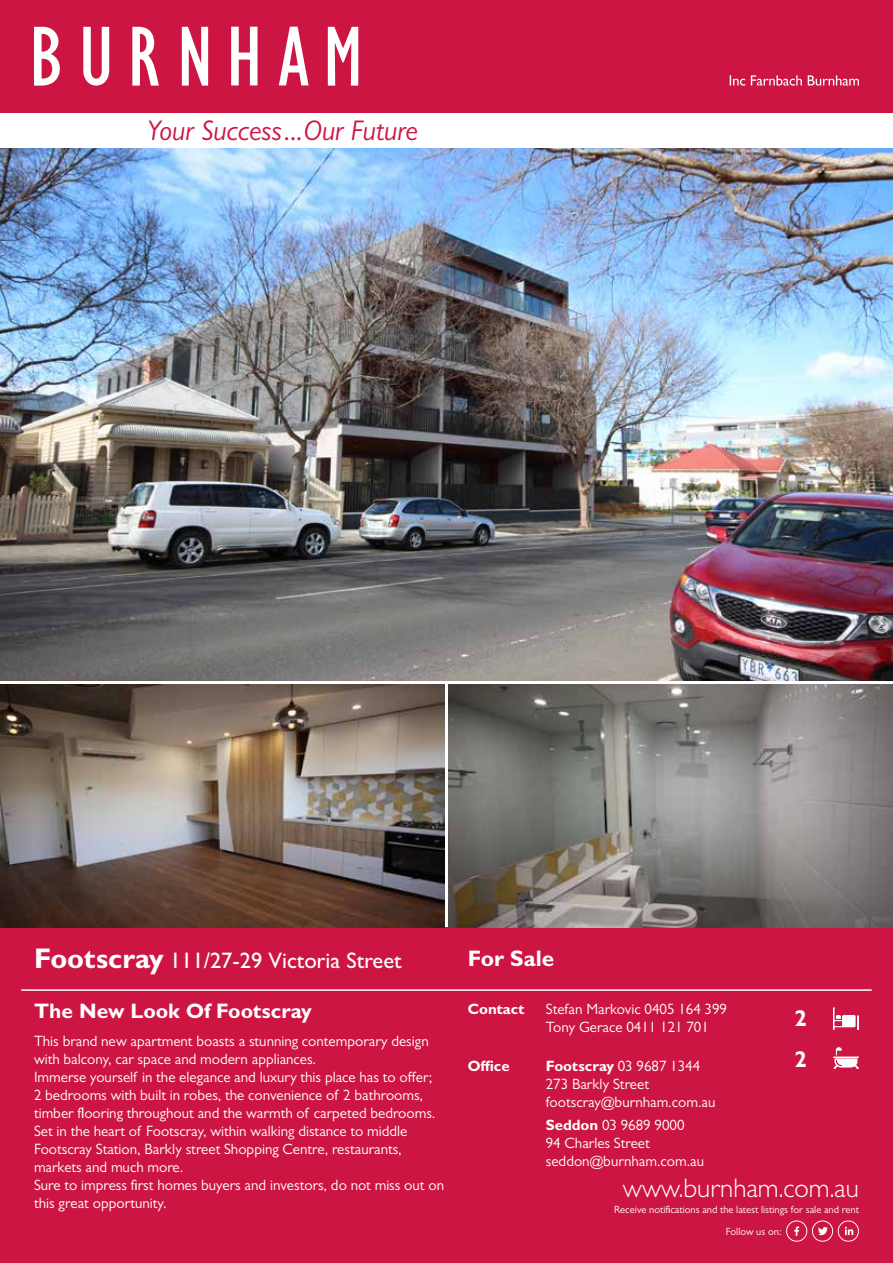
<style>
.page{position:relative;width:893px;height:1263px;background:#fff}
.page>*{position:absolute;margin:0;border:0;box-sizing:border-box;transform-origin:0 0}
.t1{font:italic 28.5px "Gill Sans MT Pro";color:#cd1543}
.t2{font:300 27px "Gill Sans MT Pro";color:#fff}
.t3{font:500 22.5px "Gill Sans MT Pro";color:#fff}
.t4{font:700 22.5px "Gill Sans MT Pro";color:#fff}
.t5{font:700 22.5px/40.5px "Gill Sans";color:#fff}
.t6{font:700 21px "Gill Sans MT Pro";color:#fff}
.t7{font:15px/18px "Gill Sans MT Pro";color:#fff}
.t8{font:700 15px "Gill Sans MT Pro";color:#fff}
.t9{font:10.5px/22px "Gill Sans MT Pro";color:#fff}
.s1{font-weight:700;font-size:28.5px}
.s2{font-weight:700}
</style>
<div class="page">
<div style="left:0;top:0;width:893px;height:113px;background:#cd1543"></div>
<svg style="left:34px;top:27px;width:26px;height:59px"></svg>
<svg style="left:83px;top:27px;width:26px;height:59px"></svg>
<svg style="left:132px;top:27px;width:27px;height:59px"></svg>
<svg style="left:182px;top:27px;width:26px;height:59px"></svg>
<svg style="left:231px;top:27px;width:26px;height:58px"></svg>
<svg style="left:279px;top:27px;width:30px;height:58px"></svg>
<svg style="left:328px;top:27px;width:30px;height:59px"></svg>
<svg style="left:730px;top:75px;width:129px;height:11px"></svg>
<div style="left:0;top:927px;width:893px;height:336px;background:#cd1543"></div>
<hr style="left:21px;top:989px;width:851px;height:2px;background:#fff">
<svg style="left:786px;top:1220px;width:73px;height:22px"></svg>
<img style="left:0;top:149px;width:893px;height:531px">
<img style="left:449px;top:685px;width:444px;height:242px">
<img style="left:0;top:685px;width:444px;height:242px">
<img style="left:834px;top:1008px;width:25px;height:21px">
<img style="left:834px;top:1047px;width:25px;height:22px">
<h1 class="t1" style="left:147px;top:114px;width:273px">Your Success...Our Future</h1>
<h3 class="t3" style="left:34px;top:947px;width:369px"><span class="s1">Footscray</span> 111/27-29 Victoria Street</h3>
<h3 class="t6" style="left:34px;top:998px;width:279px">The New Look Of Footscray</h3>
<p class="t7" style="left:34px;top:1031px;width:412px">This brand new apartment boasts a stunning contemporary design with balcony, car space and modern appliances.<br>Immerse yourself in the elegance and luxury this place has to offer;<br>2 bedrooms with built in robes, the convenience of 2 bathrooms, timber flooring throughout and the warmth of carpeted bedrooms.<br>Set in the heart of Footscray, within walking distance to middle Footscray Station, Barkly street Shopping Centre, restaurants, markets and much more.<br>Sure to impress first homes buyers and investors, do not miss out on this great opportunity.</p>
<h3 class="t4" style="left:468px;top:944px;width:88px">For Sale</h3>
<p class="t8" style="left:468px;top:999px;width:58px">Contact</p>
<p class="t7" style="left:546px;top:1000px;width:183px">Stefan Markovic 0405 164 399<br>Tony Gerace 0411 121 701</p>
<p class="t8" style="left:468px;top:1057px;width:44px">Office</p>
<p class="t7" style="left:546px;top:1057px;width:171px"><span class="s2">Footscray</span> 03 9687 1344<br>273 Barkly Street footscray@burnham.com.au</p>
<p class="t7" style="left:546px;top:1116px;width:160px"><span class="s2">Seddon</span> 03 9689 9000<br>94 Charles Street seddon@burnham.com.au</p>
<h3 class="t5" style="left:794px;top:999px;width:14px">2<br>2</h3>
<h2 class="t2" style="left:623px;top:1172px;width:237px">www.burnham.com.au</h2>
<p class="t9" style="left:726px;top:1198px;width:135px;text-indent:-112px">Receive notifications and the latest listings for sale and rent<br>Follow us on:</p>
</div>
